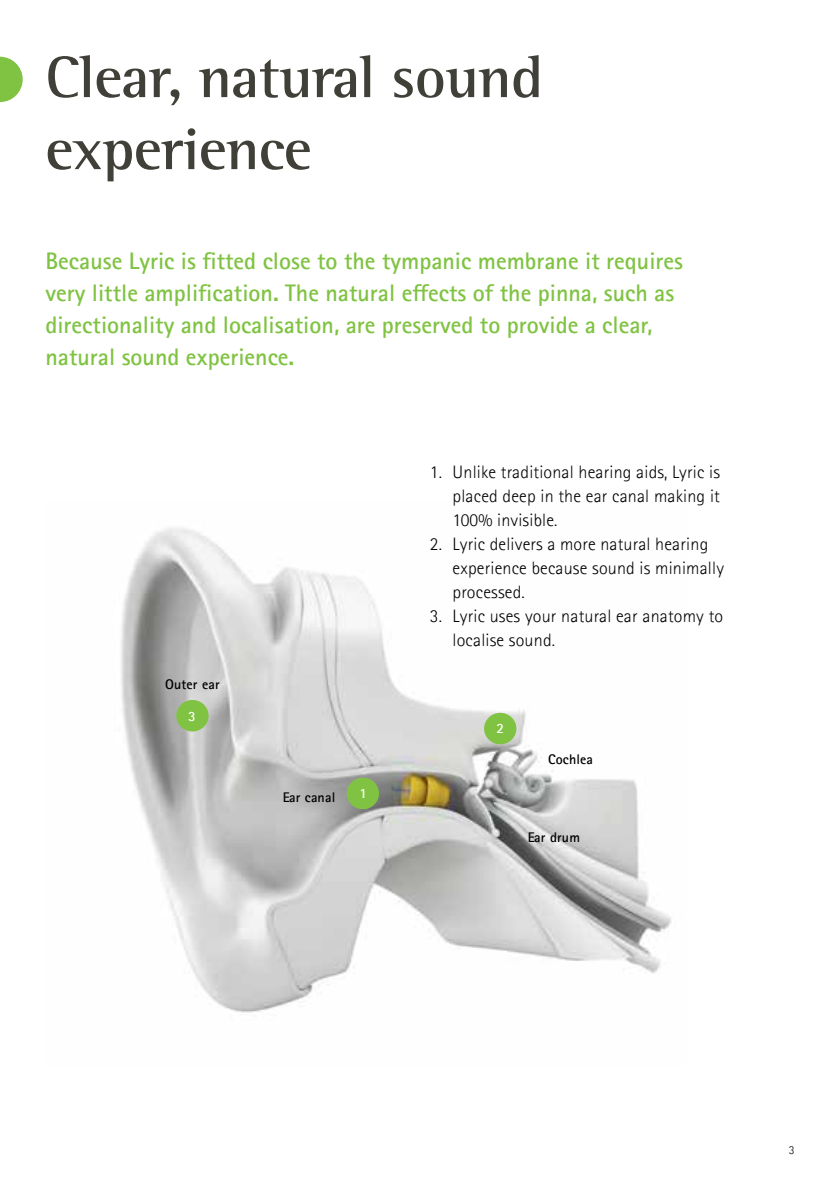
<style>
.page{position:relative;width:840px;height:1191px;background:#fff}
.page>*{position:absolute;margin:0;border:0;box-sizing:border-box;transform-origin:0 0}
.t1{font:700 60px/72px "Rotis Semifor Phonak";letter-spacing:-.01em;color:#403f38}
.t2{font:700 24px/32px "Rotis Sansfor Phonak";color:#80c342}
.t3{font:300 18px/24px "Rotis Sansfor Phonak";letter-spacing:.01em;color:#000}
.t4{font:700 14px "Rotis Sansfor Phonak";letter-spacing:.01em;color:#000}
.t5{font:700 14px "Rotis Sansfor Phonak";color:#fff}
.t6{font:300 12px "Rotis Sansfor Phonak";color:#000}
</style>
<div class="page">
<img style="left:121px;top:528px;width:550px;height:485px">
<div style="left:176px;top:700px;width:32px;height:31px;background:#80c342;border-radius:50%"></div>
<div style="left:484px;top:713px;width:32px;height:31px;background:#80c342;border-radius:50%"></div>
<div style="left:346px;top:777px;width:33px;height:32px;background:#80c342;border-radius:50%"></div>
<svg style="left:0;top:57px;width:23px;height:45px"></svg>
<h1 class="t1" style="left:45px;top:45px;width:499px">Clear, natural sound experience</h1>
<h2 class="t2" style="left:45px;top:245px;width:639px">Because Lyric is fitted close to the tympanic membrane it requires very little amplification. The natural effects of the pinna, such as directionality and localisation, are preserved to provide a clear, natural sound experience.</h2>
<p class="t4" style="left:165px;top:678px;width:56px">Outer ear</p>
<p class="t5" style="left:188px;top:710px;width:9px">3</p>
<p class="t4" style="left:282px;top:791px;width:55px">Ear canal</p>
<p class="t5" style="left:359px;top:787px;width:9px">1</p>
<p class="t3" style="left:452px;top:461px;width:269px;text-align:justify;text-indent:-23px">1. Unlike traditional hearing aids, Lyric is placed deep in the ear canal making it 100% invisible.</p>
<p class="t3" style="left:452px;top:532px;width:273px;text-indent:-23px">2. Lyric delivers a more natural hearing experience because sound is minimally processed.</p>
<p class="t3" style="left:452px;top:604px;width:272px;text-indent:-23px">3. Lyric uses your natural ear anatomy to localise sound.</p>
<p class="t5" style="left:496px;top:723px;width:9px">2</p>
<p class="t4" style="left:548px;top:753px;width:46px">Cochlea</p>
<p class="t4" style="left:527px;top:831px;width:54px">Ear drum</p>
<p class="t6" style="left:788px;top:1144px;width:7px">3</p>
</div>
